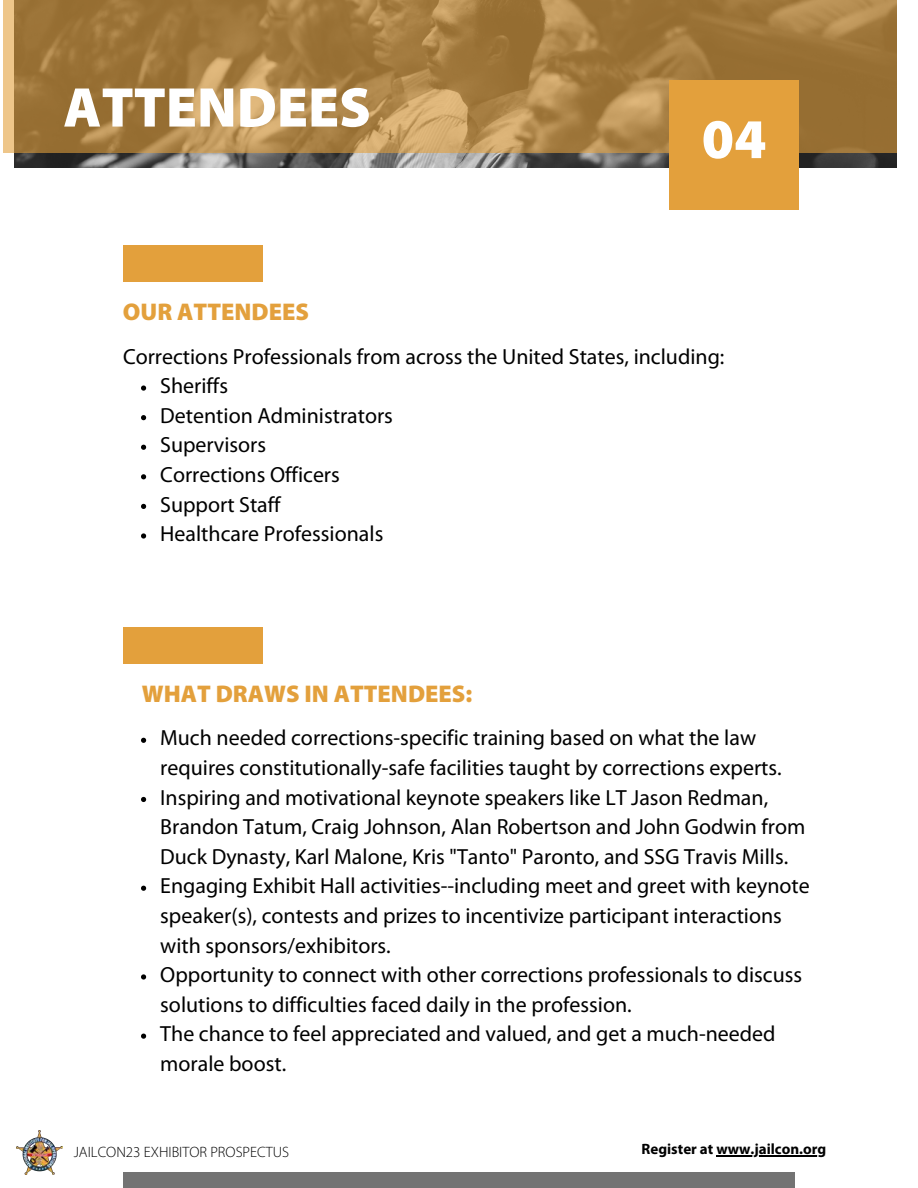
<style>
.page{position:relative;width:918px;height:1188px;background:#fff}
.page>*{position:absolute;margin:0;border:0;box-sizing:border-box;transform-origin:0 0}
.t1{font:900 56.4px "Myriad Pro";color:#fff}
.t2{font:900 24.15px "Myriad Pro";color:#e3a03c}
.t3{font:21.9px/29.5px "Myriad Pro";color:#000}
.t4{font:300 15px "Myriad Pro";color:#000}
.t5{font:700 15px "Myriad Pro";color:#000}
</style>
<div class="page">
<img style="left:14px;top:153px;width:882px;height:15px">
<svg style="left:3px;top:0;width:893px;height:153px;background:#a77f43"></svg>
<div style="left:669px;top:80px;width:130px;height:130px;background:#e3a03c"></div>
<div style="left:123px;top:246px;width:140px;height:36px;background:#e3a03c"></div>
<div style="left:123px;top:628px;width:140px;height:36px;background:#e3a03c"></div>
<div style="left:123px;top:1173px;width:672px;height:15px;background:#737373"></div>
<img style="left:17px;top:1130px;width:46px;height:44px">
<svg style="left:141px;top:738px;width:5px;height:5px"></svg>
<svg style="left:141px;top:797px;width:5px;height:5px"></svg>
<svg style="left:141px;top:886px;width:5px;height:5px"></svg>
<svg style="left:141px;top:974px;width:5px;height:6px"></svg>
<svg style="left:141px;top:1034px;width:5px;height:5px"></svg>
<svg style="left:141px;top:386px;width:5px;height:5px"></svg>
<svg style="left:141px;top:415px;width:5px;height:5px"></svg>
<svg style="left:141px;top:445px;width:5px;height:5px"></svg>
<svg style="left:141px;top:474px;width:5px;height:5px"></svg>
<svg style="left:141px;top:504px;width:5px;height:5px"></svg>
<svg style="left:141px;top:533px;width:5px;height:6px"></svg>
<hr style="left:716px;top:1156px;width:110px;height:1px;background:#000">
<h1 class="t1" style="left:63px;top:84px;width:309px">ATTENDEES</h1>
<p class="t2" style="left:123px;top:302px;width:187px">OUR ATTENDEES</p>
<h1 class="t1" style="left:702px;top:116px;width:66px">04</h1>
<p class="t3" style="left:123px;top:343px;width:603px">Corrections Professionals from across the United States, including:</p>
<p class="t3" style="left:160px;top:373px;width:234px">Sheriffs<br>Detention Administrators<br>Supervisors<br>Corrections Officers<br>Support Staff<br>Healthcare Professionals</p>
<p class="t2" style="left:142px;top:683px;width:332px">WHAT DRAWS IN ATTENDEES:</p>
<p class="t3" style="left:160px;top:725px;width:651px">Much needed corrections-specific training based on what the law requires constitutionally-safe facilities taught by corrections experts.<br>Inspiring and motivational keynote speakers like LT Jason Redman, Brandon Tatum, Craig Johnson, Alan Robertson and John Godwin from Duck Dynasty, Karl Malone, Kris "Tanto" Paronto, and SSG Travis Mills.<br>Engaging Exhibit Hall activities--including meet and greet with keynote speaker(s), contests and prizes to incentivize participant interactions with sponsors/exhibitors.<br>Opportunity to connect with other corrections professionals to discuss solutions to difficulties faced daily in the profession.<br>The chance to feel appreciated and valued, and get a much-needed morale boost.</p>
<p class="t4" style="left:74px;top:1146px;width:217px">JAILCON23 EXHIBITOR PROSPECTUS</p>
<p class="t5" style="left:642px;top:1143px;width:186px">Register at www.jailcon.org</p>
</div>
